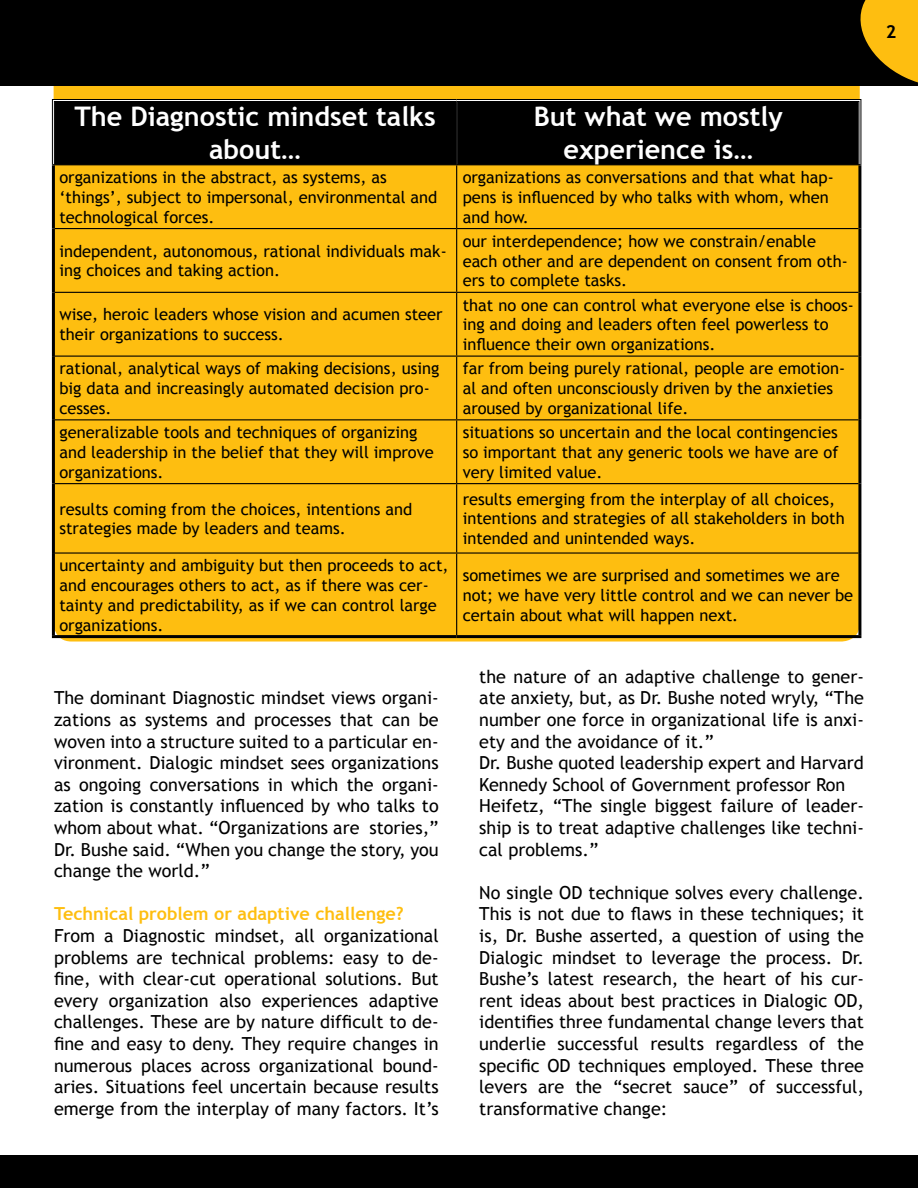
<style>
.page{position:relative;width:918px;height:1188px;background:#fff}
.page>*{position:absolute;margin:0;border:0;box-sizing:border-box;transform-origin:0 0}
.t1{font:700 27px/32.4px "Trebuchet MS";color:#fff;text-align:center}
.t2{font:18px/21.6px "Trebuchet MS";color:#000;text-align:justify}
.t3{font:700 18px "Trebuchet MS";color:#febe10}
.t4{font:700 18px "Trebuchet MS";color:#000}
.t5{font:16.5px/19.8px "Trebuchet MS";color:#000}
</style>
<div class="page">
<div style="left:54px;top:57px;width:806px;height:585px;background:#febe10;border-radius:18px"></div>
<div style="left:0;top:1156px;width:918px;height:32px;background:#000"></div>
<div style="left:0;top:0;width:918px;height:86px;background:#000"></div>
<svg style="left:859px;top:0;width:59px;height:94px"></svg>
<div style="left:55px;top:102px;width:803px;height:62px;background:#000"></div>
<hr style="left:52px;top:99px;width:405px;height:3px;background:#fff">
<hr style="left:457px;top:99px;width:404px;height:3px;background:#fff">
<hr style="left:858px;top:102px;width:3px;height:62px;background:#fff">
<hr style="left:456px;top:102px;width:1px;height:62px;background:#000">
<hr style="left:457px;top:102px;width:1px;height:62px;background:#000">
<hr style="left:52px;top:164px;width:405px;height:1px;background:#000">
<hr style="left:457px;top:164px;width:404px;height:1px;background:#000">
<hr style="left:456px;top:165px;width:1px;height:63px;background:#000">
<hr style="left:55px;top:228px;width:402px;height:1px;background:#000">
<hr style="left:457px;top:228px;width:401px;height:1px;background:#000">
<hr style="left:456px;top:229px;width:1px;height:63px;background:#000">
<hr style="left:55px;top:292px;width:402px;height:1px;background:#000">
<hr style="left:457px;top:292px;width:401px;height:1px;background:#000">
<hr style="left:456px;top:293px;width:1px;height:63px;background:#000">
<hr style="left:55px;top:356px;width:402px;height:1px;background:#000">
<hr style="left:457px;top:356px;width:401px;height:1px;background:#000">
<hr style="left:456px;top:357px;width:1px;height:62px;background:#000">
<hr style="left:55px;top:419px;width:402px;height:1px;background:#000">
<hr style="left:457px;top:419px;width:401px;height:1px;background:#000">
<hr style="left:456px;top:420px;width:1px;height:63px;background:#000">
<hr style="left:55px;top:483px;width:402px;height:1px;background:#000">
<hr style="left:457px;top:483px;width:401px;height:1px;background:#000">
<hr style="left:456px;top:484px;width:1px;height:68px;background:#000">
<hr style="left:55px;top:552px;width:402px;height:2px;background:#000">
<hr style="left:457px;top:552px;width:401px;height:2px;background:#000">
<hr style="left:456px;top:554px;width:1px;height:81px;background:#000">
<hr style="left:52px;top:99px;width:405px;height:1px;background:#000">
<hr style="left:54px;top:101px;width:403px;height:1px;background:#000">
<hr style="left:52px;top:100px;width:1px;height:64px;background:#000">
<hr style="left:54px;top:102px;width:1px;height:62px;background:#000">
<hr style="left:457px;top:99px;width:404px;height:1px;background:#000">
<hr style="left:457px;top:101px;width:402px;height:1px;background:#000">
<hr style="left:858px;top:102px;width:1px;height:62px;background:#000">
<hr style="left:860px;top:100px;width:1px;height:64px;background:#000">
<hr style="left:52px;top:165px;width:3px;height:64px;background:#000">
<hr style="left:858px;top:165px;width:3px;height:64px;background:#000">
<hr style="left:52px;top:229px;width:3px;height:63px;background:#000">
<hr style="left:858px;top:229px;width:3px;height:63px;background:#000">
<hr style="left:52px;top:292px;width:3px;height:64px;background:#000">
<hr style="left:858px;top:292px;width:3px;height:64px;background:#000">
<hr style="left:52px;top:356px;width:3px;height:64px;background:#000">
<hr style="left:858px;top:356px;width:3px;height:64px;background:#000">
<hr style="left:52px;top:420px;width:3px;height:64px;background:#000">
<hr style="left:858px;top:420px;width:3px;height:64px;background:#000">
<hr style="left:52px;top:484px;width:3px;height:69px;background:#000">
<hr style="left:858px;top:484px;width:3px;height:69px;background:#000">
<hr style="left:52px;top:553px;width:3px;height:82px;background:#000">
<hr style="left:858px;top:553px;width:3px;height:82px;background:#000">
<hr style="left:52px;top:635px;width:405px;height:3px;background:#000">
<hr style="left:457px;top:635px;width:404px;height:3px;background:#000">
<p class="t4" style="left:886px;top:20px;width:12px">2</p>
<h1 class="t1" style="left:74px;top:101px;width:363px">The Diagnostic mindset talks about…</h1>
<h1 class="t1" style="left:534px;top:101px;width:251px">But what we mostly experience is…</h1>
<p class="t5" style="left:59px;top:167px;width:380px">organizations in the abstract, as systems, as ‘things’, subject to impersonal, environmental and technological forces.</p>
<p class="t5" style="left:463px;top:167px;width:373px">organizations as conversations and that what hap&shy;pens is influenced by who talks with whom, when and how.</p>
<p class="t5" style="left:59px;top:241px;width:389px">independent, autonomous, rational individuals mak&shy;ing choices and taking action.</p>
<p class="t5" style="left:463px;top:231px;width:387px">our interdependence; how we constrain/enable each other and are dependent on consent from oth&shy;ers to complete tasks.</p>
<p class="t5" style="left:59px;top:305px;width:385px">wise, heroic leaders whose vision and acumen steer their organizations to success.</p>
<p class="t5" style="left:463px;top:295px;width:393px">that no one can control what everyone else is choos&shy;ing and doing and leaders often feel powerless to influence their own organizations.</p>
<p class="t5" style="left:59px;top:359px;width:381px">rational, analytical ways of making decisions, using big data and increasingly automated decision pro&shy;cesses.</p>
<p class="t5" style="left:463px;top:359px;width:384px">far from being purely rational, people are emotion&shy;al and often unconsciously driven by the anxieties aroused by organizational life.</p>
<p class="t5" style="left:59px;top:423px;width:376px">generalizable tools and techniques of organizing and leadership in the belief that they will improve organizations.</p>
<p class="t5" style="left:463px;top:423px;width:377px;text-align:justify">situations so uncertain and the local contingencies so important that any generic tools we have are of very limited value.</p>
<p class="t5" style="left:59px;top:499px;width:354px">results coming from the choices, intentions and strategies made by leaders and teams.</p>
<p class="t5" style="left:463px;top:489px;width:384px">results emerging from the interplay of all choices, intentions and strategies of all stakeholders in both intended and unintended ways.</p>
<p class="t5" style="left:59px;top:556px;width:391px">uncertainty and ambiguity but then proceeds to act, and encourages others to act, as if there was cer&shy;tainty and predictability, as if we can control large organizations.</p>
<p class="t5" style="left:463px;top:566px;width:392px">sometimes we are surprised and sometimes we are not; we have very little control and we can never be certain about what will happen next.</p>
<p class="t2" style="left:54px;top:688px;width:386px">The dominant Diagnostic mindset views organi&shy;zations as systems and processes that can be woven into a structure suited to a particular en&shy;vironment. Dialogic mindset sees organizations as ongoing conversations in which the organi&shy;zation is constantly influenced by who talks to whom about what. “Organizations are stories,” Dr. Bushe said. “When you change the story, you change the world.”</p>
<p class="t3" style="left:54px;top:903px;width:351px">Technical problem or adaptive challenge?</p>
<p class="t2" style="left:54px;top:925px;width:386px">From a Diagnostic mindset, all organizational problems are technical problems: easy to de&shy;fine, with clear-cut operational solutions. But every organization also experiences adaptive challenges. These are by nature difficult to de&shy;fine and easy to deny. They require changes in numerous places across organizational bound&shy;aries. Situations feel uncertain because results emerge from the interplay of many factors. It’s</p>
<p class="t2" style="left:479px;top:666px;width:386px;text-align:left">the nature of an adaptive challenge to gener&shy;ate anxiety, but, as Dr. Bushe noted wryly, “The number one force in organizational life is anxi&shy;ety and the avoidance of it.”<br>Dr. Bushe quoted leadership expert and Harvard Kennedy School of Government professor Ron Heifetz, “The single biggest failure of leader&shy;ship is to treat adaptive challenges like techni&shy;cal problems.”</p>
<p class="t2" style="left:479px;top:882px;width:386px">No single OD technique solves every challenge.<br>This is not due to flaws in these techniques; it is, Dr. Bushe asserted, a question of using the Dialogic mindset to leverage the process. Dr.<br>Bushe’s latest research, the heart of his cur&shy;rent ideas about best practices in Dialogic OD, identifies three fundamental change levers that underlie successful results regardless of the specific OD techniques employed. These three levers are the “secret sauce” of successful, transformative change:</p>
</div>
